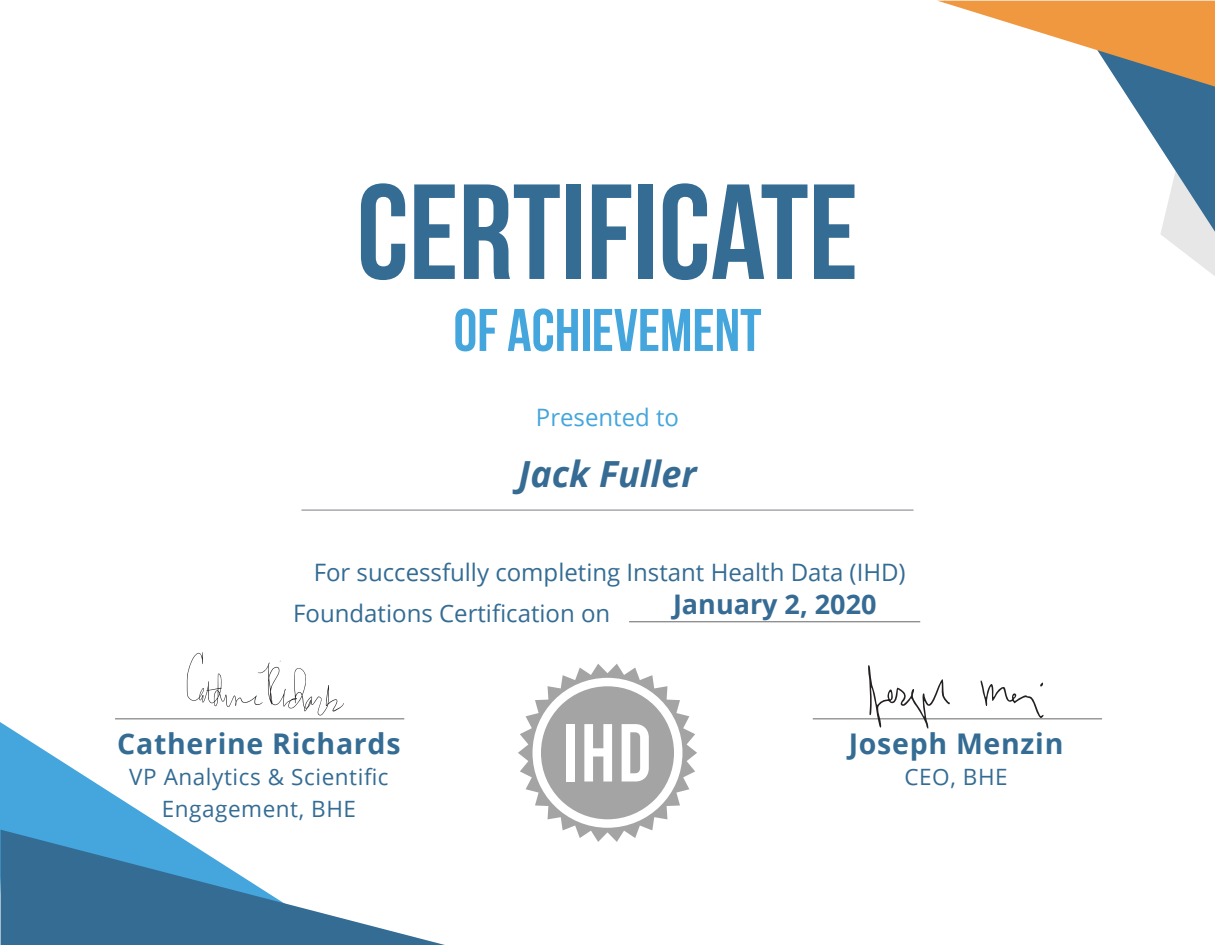
<style>
.page{position:relative;width:1215px;height:945px;background:#fff}
.page>*{position:absolute;margin:0;border:0;box-sizing:border-box;transform-origin:0 0}
.t1{font:700 135px "Bebas Neue";color:#346c94}
.t2{font:700 60px "Bebas Neue";color:#44a6dc}
.t3{font:italic 700 36px "Open Sans";color:#366b94}
.t4{font:700 28.5px "Open Sans";letter-spacing:.025em;color:#346c94}
.t5{font:700 27px "Open Sans";color:#366b94}
.t6{font:24px/40.5px "Open Sans";color:#346c94}
.t7{font:24px "Open Sans";color:#44a6dc}
.t8{font:22.5px/31.5px "Open Sans";letter-spacing:.025em;color:#346c94;text-align:center}
</style>
<div class="page">
<svg style="left:941px;top:0;width:274px;height:276px"></svg>
<svg style="left:0;top:722px;width:169px;height:223px"></svg>
<svg style="left:1px;top:830px;width:444px;height:115px;fill:#346c94"></svg>
<svg style="left:518px;top:664px;width:179px;height:178px"></svg>
<hr style="left:115px;top:718px;width:289px;height:1px;background:#767879">
<hr style="left:813px;top:718px;width:289px;height:1px;background:#767879">
<hr style="left:301px;top:509px;width:613px;height:2px;background:#a8a9ad">
<svg style="left:187px;top:652px;width:157px;height:63px"></svg>
<svg style="left:868px;top:665px;width:176px;height:64px"></svg>
<hr style="left:629px;top:621px;width:291px;height:1px;background:#767879">
<h1 class="t1" style="left:357px;top:158px;width:503px">CERTIFICATE</h1>
<h2 class="t2" style="left:453px;top:297px;width:310px">OF ACHIEVEMENT</h2>
<p class="t7" style="left:536px;top:401px;width:145px">Presented to</p>
<h3 class="t3" style="left:519px;top:448px;width:179px">Jack Fuller</h3>
<p class="t6" style="left:293px;top:552px;width:614px;text-indent:20px">For successfully completing Instant Health Data (IHD)<br>Foundations Certification on</p>
<p class="t5" style="left:673px;top:585px;width:205px">January 2, 2020</p>
<p class="t4" style="left:117px;top:723px;width:285px">Catherine Richards</p>
<p class="t8" style="left:129px;top:761px;width:261px">VP Analytics &amp; Scientific<br>Engagement, BHE</p>
<p class="t4" style="left:849px;top:723px;width:216px">Joseph Menzin</p>
<p class="t8" style="left:904px;top:761px;width:105px">CEO, BHE</p>
</div>
